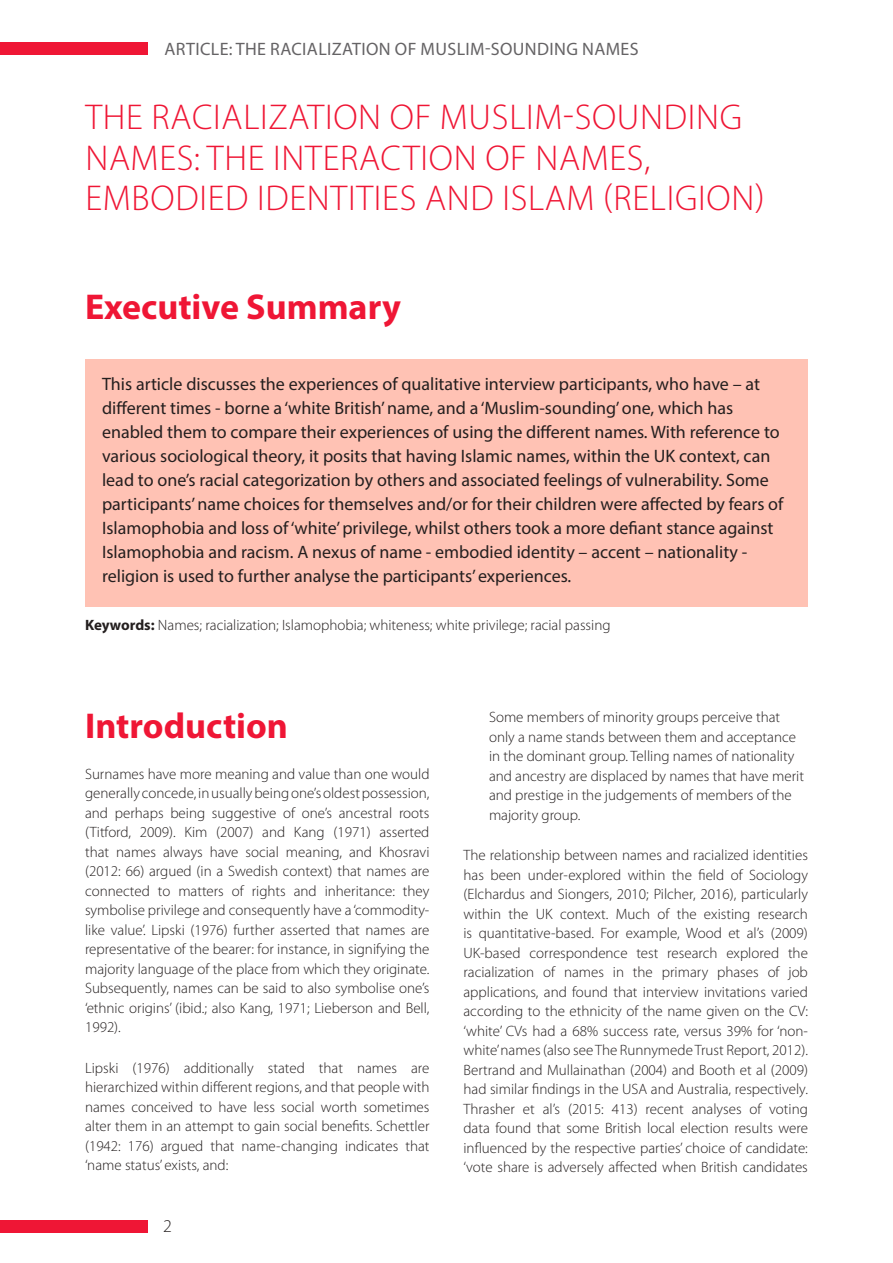
<style>
.page{position:relative;width:893px;height:1263px;background:#fff}
.page>*{position:absolute;margin:0;border:0;box-sizing:border-box;transform-origin:0 0}
.t1{font:300 36px/40.5px "Myriad Pro";letter-spacing:.02em;color:#ef1635}
.t2{font:700 36px "Myriad Pro";color:#ef1635}
.t3{font:18px/24px "Myriad Pro";color:#241f1f}
.t4{font:18px "Myriad Pro";letter-spacing:.02em;color:#656365}
.t5{font:300 18px "Myriad Pro";color:#241f1f}
.t6{font:300 15px/19.5px "Myriad Pro";color:#241f1f;text-align:justify}
.s1{font-weight:700}
</style>
<div class="page">
<div style="left:0;top:43px;width:147px;height:12px;background:#ef1635"></div>
<div style="left:0;top:1220px;width:147px;height:13px;background:#ef1635"></div>
<div style="left:85px;top:359px;width:723px;height:247px;background:#ffc2b4"></div>
<p class="t4" style="left:165px;top:38px;width:475px">ARTICLE: THE RACIALIZATION OF MUSLIM-SOUNDING NAMES</p>
<h1 class="t1" style="left:85px;top:97px;width:681px">THE RACIALIZATION OF MUSLIM-SOUNDING<br>NAMES: THE INTERACTION OF NAMES,<br>EMBODIED IDENTITIES AND ISLAM (RELIGION)</h1>
<h1 class="t2" style="left:85px;top:283px;width:317px">Executive Summary</h1>
<p class="t3" style="left:102px;top:371px;width:683px">This article discusses the experiences of qualitative interview participants, who have – at different times - borne a ‘white British’ name, and a ‘Muslim-sounding’ one, which has enabled them to compare their experiences of using the different names. With reference to various sociological theory, it posits that having Islamic names, within the UK context, can lead to one’s racial categorization by others and associated feelings of vulnerability. Some participants’ name choices for themselves and/or for their children were affected by fears of Islamophobia and loss of ‘white’ privilege, whilst others took a more defiant stance against Islamophobia and racism. A nexus of name - embodied identity – accent – nationality - religion is used to further analyse the participants’ experiences.</p>
<p class="t6" style="left:85px;top:616px;width:527px"><span class="s1">Keywords:</span> Names; racialization; Islamophobia; whiteness; white privilege; racial passing</p>
<h1 class="t2" style="left:85px;top:702px;width:204px">Introduction</h1>
<p class="t6" style="left:85px;top:764px;width:346px">Surnames have more meaning and value than one would generally concede, in usually being one’s oldest possession, and perhaps being suggestive of one’s ancestral roots (Titford, 2009). Kim (2007) and Kang (1971) asserted that names always have social meaning, and Khosravi (2012: 66) argued (in a Swedish context) that names are connected to matters of rights and inheritance: they symbolise privilege and consequently have a ‘commodity&shy;like value’. Lipski (1976) further asserted that names are representative of the bearer: for instance, in signifying the majority language of the place from which they originate.<br>Subsequently, names can be said to also symbolise one’s ‘ethnic origins’ (ibid.; also Kang, 1971; Lieberson and Bell, 1992).</p>
<p class="t6" style="left:85px;top:1058px;width:346px">Lipski (1976) additionally stated that names are hierarchized within different regions, and that people with names conceived to have less social worth sometimes alter them in an attempt to gain social benefits. Schettler (1942: 176) argued that name-changing indicates that ‘name status’ exists, and:</p>
<p class="t5" style="left:163px;top:1216px;width:10px">2</p>
<p class="t6" style="left:489px;top:708px;width:316px;text-align:left">Some members of minority groups perceive that only a name stands between them and acceptance in the dominant group. Telling names of nationality and ancestry are displaced by names that have merit and prestige in the judgements of members of the majority group.</p>
<p class="t6" style="left:463px;top:846px;width:346px">The relationship between names and racialized identities has been under-explored within the field of Sociology (Elchardus and Siongers, 2010; Pilcher, 2016), particularly within the UK context. Much of the existing research is quantitative-based. For example, Wood et al’s (2009)<br>UK-based correspondence test research explored the racialization of names in the primary phases of job applications, and found that interview invitations varied according to the ethnicity of the name given on the CV: ‘white’ CVs had a 68% success rate, versus 39% for ‘non&shy;white’ names (also see The Runnymede Trust Report, 2012).<br>Bertrand and Mullainathan (2004) and Booth et al (2009) had similar findings in the USA and Australia, respectively.<br>Thrasher et al’s (2015: 413) recent analyses of voting data found that some British local election results were influenced by the respective parties’ choice of candidate: ‘vote share is adversely affected when British candidates</p>
</div>
